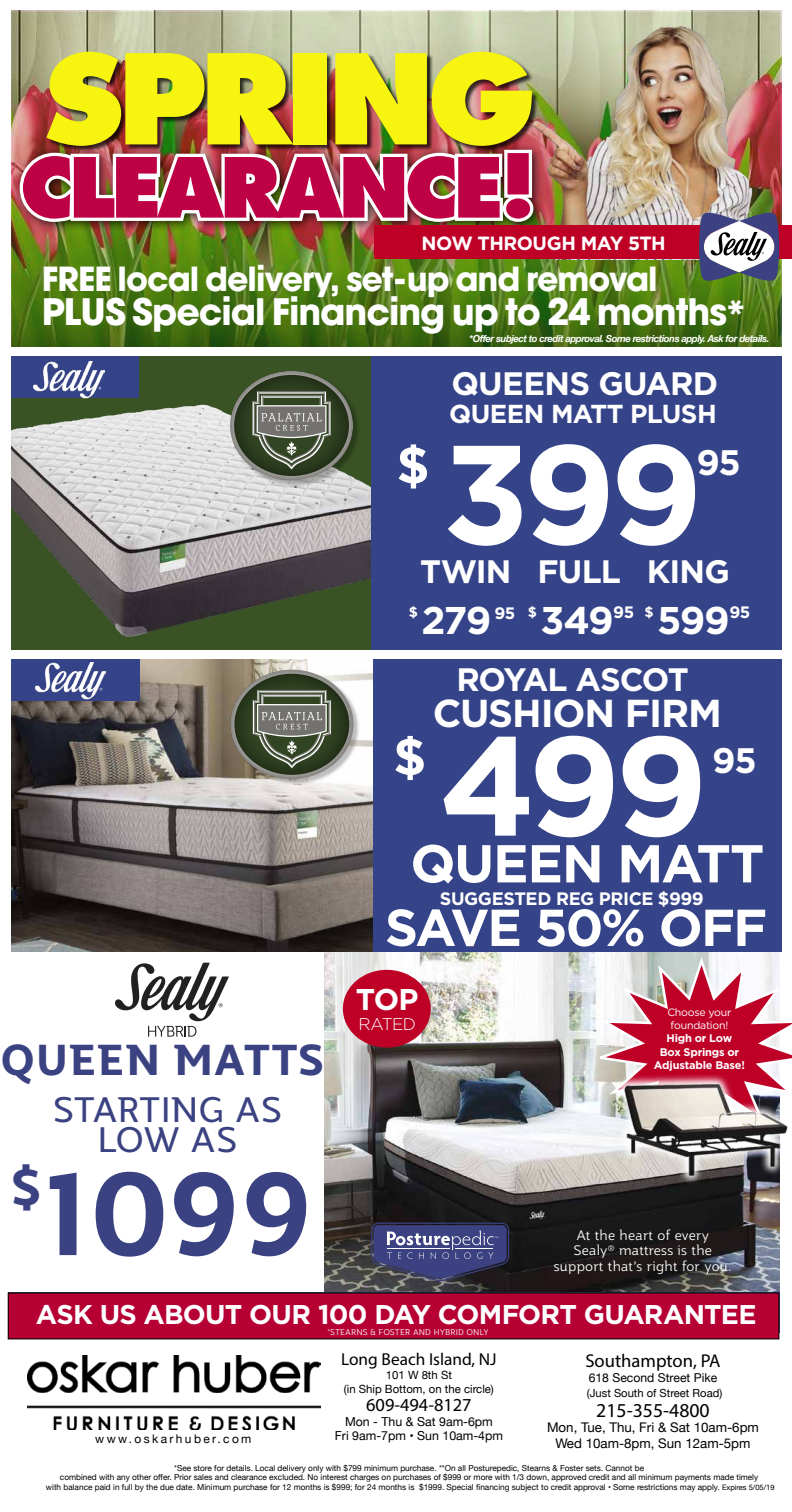
<style>
.page{position:relative;width:792px;height:1512px;background:#fff}
.page>*{position:absolute;margin:0;border:0;box-sizing:border-box;transform-origin:0 0}
.t1{font:700 140.4px "Gotham";letter-spacing:-.045em;color:#fff}
.t2{font:800 121.1px "Futura";letter-spacing:-.05em;color:#f7f410}
.t3{font:700 113.6px "Jotia";color:#3b4282}
.t4{font:800 80.4px "Futura";letter-spacing:-.05em;color:#be0044}
.t5{font:700 53.2px "Gotham";letter-spacing:-.025em;color:#fff}
.t6{font:700 51.9px "Gotham";letter-spacing:-.04em;color:#fff}
.t7{font:700 51.5px "Gotham";color:#fff}
.t8{font:700 48.8px "Jotia";color:#3b4282}
.t9{font:700 42px "Jotia";color:#3b4282}
.t10{font:700 38.9px "Gotham";letter-spacing:-.03em;color:#fff}
.t11{font:700 38.6px "Gotham";letter-spacing:-.04em;color:#fff}
.t12{font:700 36.2px "Avant Garde Gothic ITC";letter-spacing:-.03em;color:#fff}
.t13{font:700 35.4px "Gotham";color:#fff}
.t14{font:34.4px/30px "Jotia";letter-spacing:-.015em;color:#3b4282;text-align:center}
.t15{font:700 33px "Avant Garde Gothic ITC";letter-spacing:-.03em;color:#fff}
.t16{font:700 32.4px "Gotham";letter-spacing:-.025em;color:#fff}
.t17{font:700 32.4px "Gotham";letter-spacing:-.045em;color:#fff}
.t18{font:700 30px "Gotham";color:#fff}
.t19{font:700 27.1px "Gotham";letter-spacing:-.03em;color:#fff}
.t20{font:700 26px "Gotham";letter-spacing:-.02em;color:#fff}
.t21{font:19.8px "Myriad Pro";color:#000}
.t22{font:700 19.1px "Gotham";letter-spacing:-.03em;color:#fff}
.t23{font:18.6px "Myriad Pro";color:#000}
.t24{font:18.4px "Myriad Pro";color:#000}
.t25{font:700 18px "Gotham";letter-spacing:-.025em;color:#fff}
.t26{font:17.3px "Myriad Pro";color:#000}
.t27{font:300 16.9px "Gotham";letter-spacing:-.035em;color:#fff}
.t28{font:700 16.6px "Gotham";color:#fff}
.t29{font:700 14.2px "Gotham";color:#fff}
.t30{font:300 13.3px/15.5px "Jotia";letter-spacing:.02em;color:#fff;text-align:center}
.t31{font:13.3px/15.5px "Helvetica Neue";color:#000;text-align:center}
.t32{font:12.4px/14.5px "Helvetica Neue";color:#000;text-align:center}
.t33{font:12.2px "Helvetica Neue";color:#000}
.t34{font:11.9px "Helvetica Neue";letter-spacing:.2em;color:#000}
.t35{font:11.4px/14.1px "Helvetica Neue";color:#000;text-align:center}
.t36{font:11.2px "Helvetica Neue";color:#000}
.t37{font:700 11px/13.2px "Gotham";letter-spacing:-.015em;color:#fff;text-align:center}
.t38{font:10.6px/12.7px "Gotham";letter-spacing:-.02em;color:#fff}
.t39{font:italic 700 9.7px "Helvetica Neue";letter-spacing:-.05em;color:#fff}
.t40{font:8.3px/9.9px "Helvetica Neue";color:#000;text-align:center}
.t41{font:300 8px "Jotia";letter-spacing:.02em;color:#fff}
.s1{font-size:33px}
.s2{font-size:7.5px}
</style>
<div class="page">
<img style="left:12px;top:11px;width:770px;height:336px">
<img style="left:486px;top:10px;width:296px;height:215px">
<div style="left:48px;top:52px;width:491px;height:101px;background:#000;opacity:.75"></div>
<div style="left:12px;top:142px;width:533px;height:91px;background:#000;opacity:.75"></div>
<img style="left:16px;top:146px;width:521px;height:79px">
<img style="left:27px;top:1356px;width:293px;height:74px">
<img style="left:324px;top:952px;width:455px;height:341px">
<svg style="left:371px;top:1223px;width:138px;height:58px;background:#494d7b"></svg>
<div style="left:374px;top:225px;width:418px;height:34px;background:#be0027"></div>
<div style="left:343px;top:970px;width:88px;height:78px;background:#be0027;border-radius:50%"></div>
<svg style="left:115px;top:963px;width:114px;height:74px"></svg>
<svg style="left:590px;top:958px;width:202px;height:69px"></svg>
<svg style="left:699px;top:213px;width:80px;height:68px;background:#83879b"></svg>
<img style="left:11px;top:359px;width:360px;height:291px">
<div style="left:11px;top:353px;width:128px;height:45px;background:#354388"></div>
<div style="left:371px;top:354px;width:411px;height:598px;background:#354388"></div>
<img style="left:34px;top:361px;width:70px;height:38px">
<img style="left:12px;top:659px;width:361px;height:293px">
<div style="left:11px;top:655px;width:129px;height:45px;background:#354388"></div>
<img style="left:36px;top:662px;width:70px;height:38px">
<div style="left:0;top:651px;width:792px;height:8px;background:#fff"></div>
<div style="left:0;top:347px;width:790px;height:9px;background:#fff"></div>
<div style="left:231px;top:372px;width:129px;height:115px;background:#000;opacity:.26"></div>
<div style="left:229px;top:370px;width:125px;height:111px;background:#000;opacity:.75"></div>
<svg style="left:253px;top:391px;width:78px;height:78px;background:#6b7262"></svg>
<div style="left:231px;top:671px;width:129px;height:115px;background:#000;opacity:.26"></div>
<div style="left:229px;top:669px;width:125px;height:111px;background:#000;opacity:.75"></div>
<svg style="left:253px;top:690px;width:78px;height:78px;background:#6c7363"></svg>
<div style="left:8px;top:1293px;width:771px;height:46px;background:#b60034"></div>
<img style="left:579px;top:1027px;width:213px;height:163px">
<h2 class="t2" style="left:44px;top:25px;width:494px">SPRING</h2>
<h3 class="t4" style="left:20px;top:138px;width:518px">CLEARANCE!</h3>
<h3 class="t22" style="left:422px;top:230px;width:246px">NOW THROUGH MAY 5TH</h3>
<h3 class="t15" style="left:42px;top:257px;width:617px">FREE local delivery, set-up and removal</h3>
<h3 class="t12" style="left:42px;top:288px;width:705px">PLUS Special Financing up to 24 months<span class="s1">*</span></h3>
<p class="t39" style="left:469px;top:331px;width:302px">*Offer subject to credit approval. Some restrictions apply. Ask for details.</p>
<h3 class="t16" style="left:451px;top:362px;width:268px">QUEENS GUARD</h3>
<h3 class="t20" style="left:449px;top:397px;width:269px">QUEEN MATT PLUSH</h3>
<h3 class="t7" style="left:396px;top:431px;width:35px">$</h3>
<h1 class="t1" style="left:443px;top:401px;width:262px">399</h1>
<h3 class="t13" style="left:696px;top:439px;width:46px">95</h3>
<h3 class="t16" style="left:420px;top:550px;width:311px">TWIN FULL KING</h3>
<h3 class="t28" style="left:613px;top:601px;width:22px">95</h3>
<h3 class="t28" style="left:729px;top:601px;width:22px">95</h3>
<h3 class="t29" style="left:409px;top:603px;width:11px">$</h3>
<h3 class="t11" style="left:422px;top:595px;width:71px">279</h3>
<h3 class="t29" style="left:528px;top:603px;width:11px">$</h3>
<h3 class="t11" style="left:540px;top:595px;width:75px">349</h3>
<h3 class="t29" style="left:644px;top:603px;width:11px">$</h3>
<h3 class="t11" style="left:657px;top:595px;width:74px">599</h3>
<h3 class="t28" style="left:494px;top:602px;width:22px">95</h3>
<h3 class="t17" style="left:456px;top:658px;width:234px">ROYAL ASCOT</h3>
<h3 class="t10" style="left:433px;top:688px;width:291px">CUSHION FIRM</h3>
<h3 class="t7" style="left:393px;top:723px;width:35px">$</h3>
<h1 class="t1" style="left:439px;top:693px;width:270px">499</h1>
<h3 class="t13" style="left:712px;top:737px;width:46px">95</h3>
<h3 class="t9" style="left:0;top:1031px;width:326px">QUEEN MATTS</h3>
<h3 class="t8" style="left:10px;top:1154px;width:33px">$</h3>
<h3 class="t14" style="left:53px;top:1094px;width:231px">STARTING AS<br>LOW AS</h3>
<h3 class="t3" style="left:46px;top:1137px;width:269px">1099</h3>
<h3 class="t5" style="left:410px;top:828px;width:356px">QUEEN MATT</h3>
<h3 class="t6" style="left:385px;top:893px;width:384px">SAVE 50% OFF</h3>
<h3 class="t25" style="left:440px;top:887px;width:265px">SUGGESTED REG PRICE $999</h3>
<h3 class="t18" style="left:356px;top:980px;width:64px">TOP</h3>
<h3 class="t27" style="left:358px;top:1014px;width:59px">RATED</h3>
<p class="t38" style="left:667px;top:1006px;width:66px">Choose your foundation!</p>
<h3 class="t37" style="left:654px;top:1032px;width:92px">High or Low<br>Box Springs or<br>Adjustable Base!</h3>
<h3 class="t30" style="left:554px;top:1227px;width:179px">At the heart of every<br>Sealy<sup>®</sup> mattress is the support that’s right for you.</h3>
<h3 class="t19" style="left:36px;top:1297px;width:722px">ASK US ABOUT OUR 100 DAY COMFORT GUARANTEE</h3>
<p class="t41" style="left:327px;top:1327px;width:163px">*STEARNS &amp; FOSTER AND HYBRID ONLY</p>
<h3 class="t34" style="left:95px;top:1431px;width:158px">www.oskarhuber.com</h3>
<h3 class="t26" style="left:341px;top:1348px;width:157px">Long Beach Island, NJ</h3>
<h3 class="t35" style="left:344px;top:1368px;width:151px">101 W 8th St<br>(in Ship Bottom, on the circle)</h3>
<h3 class="t24" style="left:366px;top:1394px;width:107px">609-494-8127</h3>
<h3 class="t32" style="left:335px;top:1415px;width:170px">Mon - Thu &amp; Sat 9am-6pm<br>Fri 9am-7pm • Sun 10am-4pm</h3>
<h3 class="t23" style="left:585px;top:1349px;width:137px">Southampton, PA</h3>
<h3 class="t33" style="left:589px;top:1369px;width:130px">618 Second Street Pike</h3>
<h3 class="t36" style="left:587px;top:1385px;width:137px">(Just South of Street Road)</h3>
<h3 class="t21" style="left:596px;top:1398px;width:115px">215-355-4800</h3>
<h3 class="t31" style="left:547px;top:1421px;width:213px">Mon, Tue, Thu, Fri &amp; Sat 10am-6pm<br>Wed 10am-8pm, Sun 12am-5pm</h3>
<p class="t40" style="left:46px;top:1463px;width:730px">*See store for details. Local delivery only with $799 minimum purchase. **On all Posturepedic, Stearns &amp; Foster sets. Cannot be<br>combined with any other offer. Prior sales and clearance excluded. No interest charges on purchases of $999 or more with 1/3 down, approved credit and all minimum payments made timely<br>with balance paid in full by the due date. Minimum purchase for 12 months is $999; for 24 months is $1999. Special financing subject to credit approval • Some restrictions may apply. <span class="s2">Expires 5/05/19</span></p>
</div>
